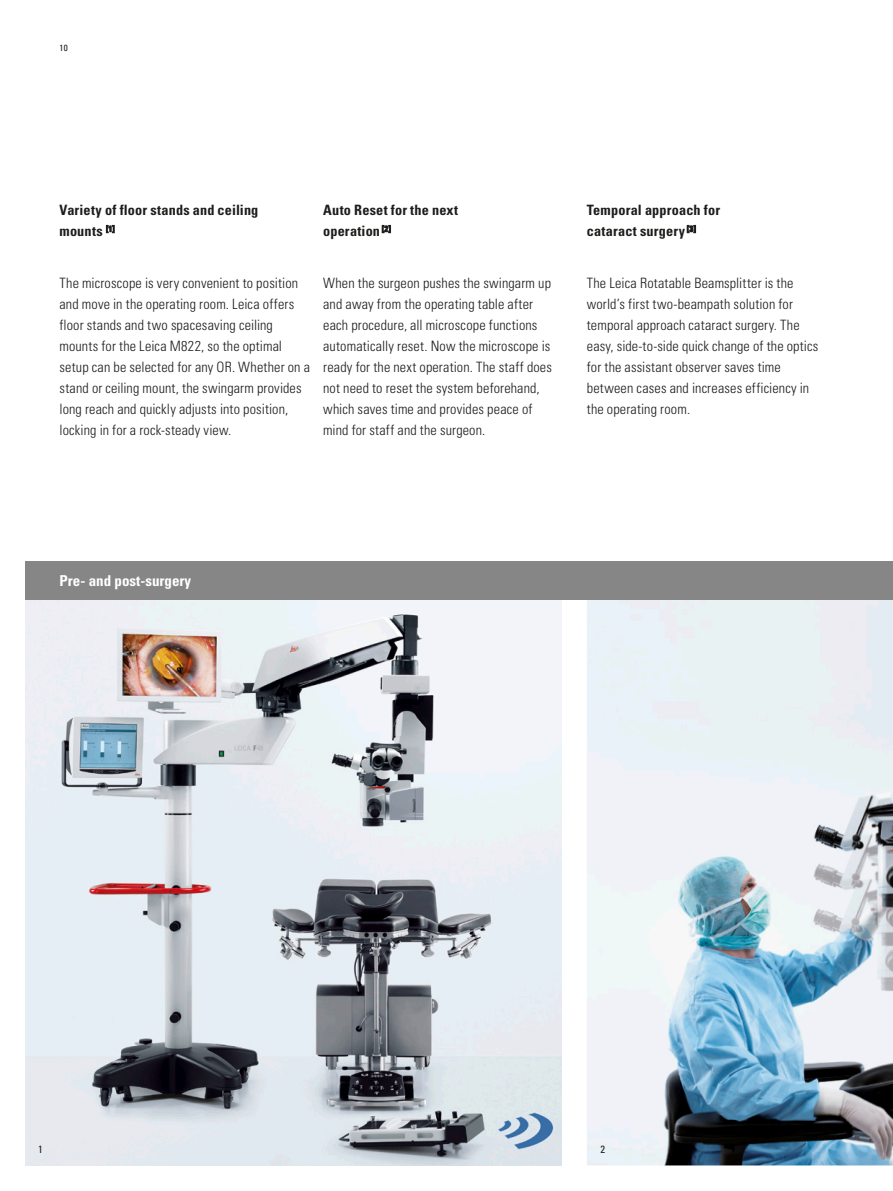
<style>
.page{position:relative;width:893px;height:1191px;background:#fff}
.page>*{position:absolute;margin:0;border:0;box-sizing:border-box;transform-origin:0 0}
.t1{font:700 condensed 15px "Univers LT Std";color:#fff}
.t2{font:300 condensed 14.25px/21px "Univers LT Std";letter-spacing:.01em;color:#1d1d1b}
.t3{font:700 condensed 14.25px/21px "Univers LT Std";letter-spacing:.01em;color:#1d1d1b}
.t4{font:condensed 10.5px "Univers LT Std";color:#1d1d1b}
.t5{font:condensed 9px "Univers LT Std";color:#1d1d1b}
</style>
<div class="page">
<img style="left:26px;top:600px;width:535px;height:565px">
<img style="left:587px;top:600px;width:306px;height:565px">
<svg style="left:687px;top:225px;width:9px;height:8px"></svg>
<svg style="left:382px;top:225px;width:9px;height:8px"></svg>
<svg style="left:106px;top:225px;width:9px;height:8px"></svg>
<div style="left:26px;top:561px;width:867px;height:39px;background:#868686"></div>
<p class="t5" style="left:60px;top:42px;width:10px">10</p>
<p class="t3" style="left:60px;top:200px;width:200px">Variety of floor stands and ceiling mounts <sup>[1]</sup></p>
<p class="t2" style="left:60px;top:272px;width:252px">The microscope is very convenient to position and move in the operating room. Leica offers floor stands and two spacesaving ceiling mounts for the Leica M822, so the optimal setup can be selected for any OR. Whether on a stand or ceiling mount, the swingarm provides long reach and quickly adjusts into position, locking in for a rock-steady view.</p>
<p class="t3" style="left:323px;top:200px;width:137px">Auto Reset for the next operation <sup>[2]</sup></p>
<p class="t2" style="left:323px;top:272px;width:230px">When the surgeon pushes the swingarm up and away from the operating table after each procedure, all microscope functions automatically reset. Now the microscope is ready for the next operation. The staff does not need to reset the system beforehand, which saves time and provides peace of mind for staff and the surgeon.</p>
<p class="t3" style="left:587px;top:200px;width:135px">Temporal approach for cataract surgery <sup>[3]</sup></p>
<p class="t2" style="left:587px;top:272px;width:233px">The Leica Rotatable Beamsplitter is the world’s first two-beampath solution for temporal approach cataract surgery. The easy, side-to-side quick change of the optics for the assistant observer saves time between cases and increases efficiency in the operating room.</p>
<p class="t1" style="left:60px;top:571px;width:133px">Pre- and post-surgery</p>
<p class="t4" style="left:38px;top:1142px;width:6px">1</p>
<p class="t4" style="left:601px;top:1142px;width:6px">2</p>
</div>
